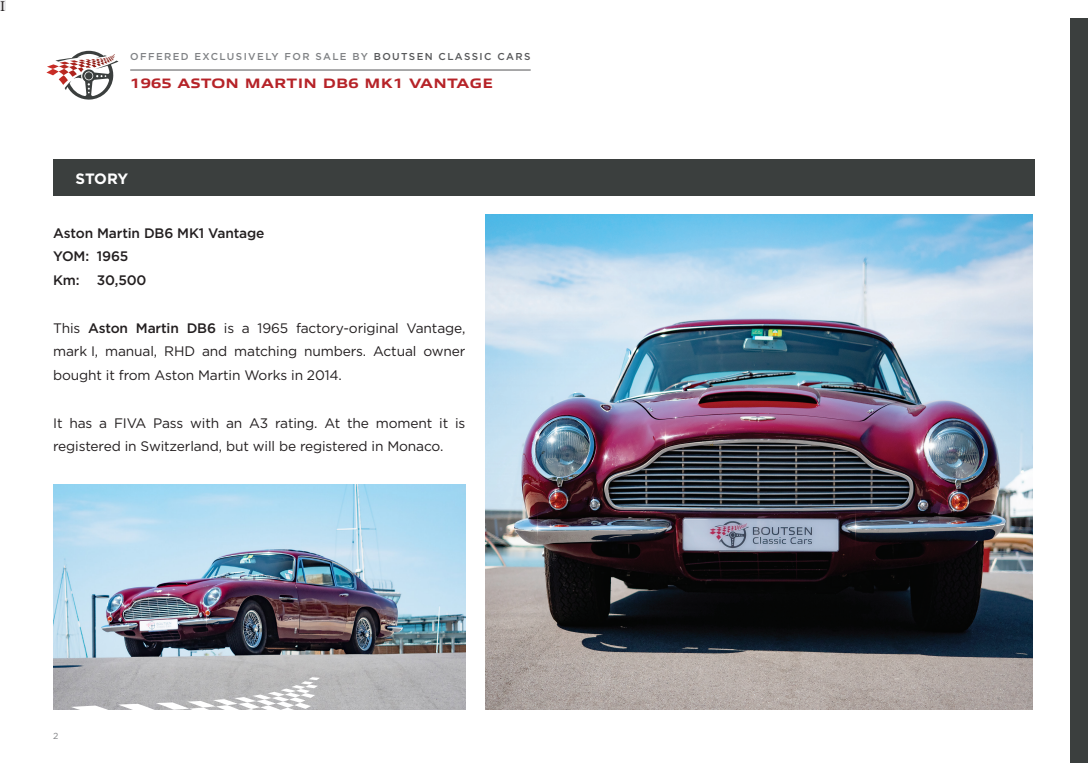
<style>
.page{position:relative;width:1088px;height:780px;background:#fff}
.page>*{position:absolute;margin:0;border:0;box-sizing:border-box;transform-origin:0 0}
.t1{font:700 15px "Gotham";letter-spacing:-.02em;color:#fff}
.t2{font:15px "Minion Pro";color:#231f20}
.t3{font:13.75px/23.8px "Gotham";letter-spacing:-.01em;color:#231f20;text-align:justify}
.t4{font:500 13.75px/23.8px "Gotham";letter-spacing:-.01em;color:#231f20}
.t5{font:800 13.75px "Allumi Std Extended";letter-spacing:.02em;color:#b62328}
.t6{font:500 10px "Gotham";letter-spacing:.14em;color:#808285}
.t7{font:8.75px "Gotham";color:#808285}
.s1{color:#57585a}
.s2{font-weight:500}
</style>
<div class="page">
<div style="left:0;top:0;width:5px;height:11px;background:#ececee"></div>
<svg style="left:46px;top:51px;width:73px;height:49px"></svg>
<div style="left:85px;top:72px;width:7px;height:8px;background:#3b3f3e;border-radius:50%"></div>
<hr style="left:130px;top:70px;width:401px;height:1px;background:#535355">
<div style="left:53px;top:159px;width:982px;height:37px;background:#3b3f3e"></div>
<img style="left:53px;top:484px;width:412px;height:225px">
<svg style="left:53px;top:677px;width:267px;height:33px"></svg>
<img style="left:485px;top:214px;width:547px;height:495px">
<div style="left:1070px;top:18px;width:18px;height:744px;background:#3b3f3e"></div>
<p class="t2" style="left:0;top:-4px;width:7px">I</p>
<p class="t6" style="left:130px;top:50px;width:402px">OFFERED EXCLUSIVELY FOR SALE BY <span class="s1">BOUTSEN CLASSIC CARS</span></p>
<p class="t5" style="left:130px;top:76px;width:364px">1965 ASTON MARTIN DB6 MK1 VANTAGE</p>
<p class="t1" style="left:76px;top:169px;width:54px">STORY</p>
<p class="t4" style="left:53px;top:220px;width:213px">Aston Martin DB6 MK1 Vantage<br>YOM: 1965<br>Km: 30,500</p>
<p class="t3" style="left:53px;top:315px;width:414px">This <span class="s2">Aston Martin DB6</span> is a 1965 factory-original Vantage, mark I, manual, RHD and matching numbers. Actual owner bought it from Aston Martin Works in 2014.</p>
<p class="t3" style="left:53px;top:410px;width:414px">It has a FIVA Pass with an A3 rating. At the moment it is registered in Switzerland, but will be registered in Monaco.</p>
<p class="t7" style="left:53px;top:730px;width:7px">2</p>
</div>
